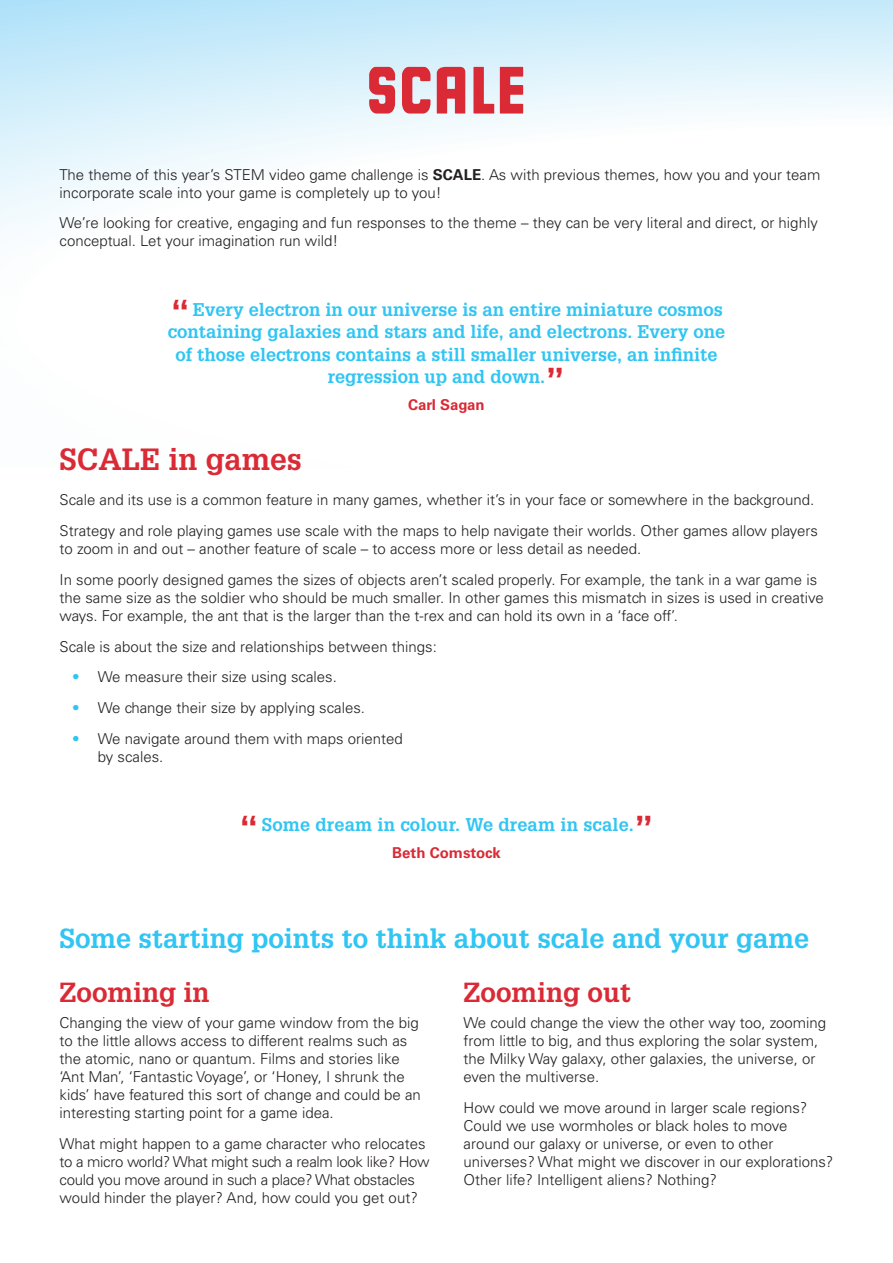
<style>
.page{position:relative;width:893px;height:1263px;background:#fff}
.page>*{position:absolute;margin:0;border:0;box-sizing:border-box;transform-origin:0 0}
.t1{font:700 72px "Berber King Caps";letter-spacing:.005em;color:#da2a35}
.t2{font:700 30px "Glypha LT Std";color:#da2a35}
.Hed_A{font:700 27px "Glypha LT Std";color:#30c5f3}
.Hed_A-2{font:700 27px "Glypha LT Std";color:#da2a35}
.t3{font:700 18px/22.5px "Glypha LT Std";color:#30c5f3;text-align:center}
.Bodycopy{font:300 15px/18px "Univers LT Std";color:#231f20}
.Bodycopy-2{font:300 15px/18px "Univers LT Std";letter-spacing:-.02em;color:#231f20}
.Indent_Body{font:300 15px/18px "Univers LT Std";color:#231f20}
.Indent_Body-2{font:700 15px "Univers LT Std";color:#da2a35}
.s1{font-weight:700}
.s2{font-size:36px;color:#da2a35}
.s3{color:#30c5f3}
</style>
<div class="page">
<svg style="left:0;top:0;width:893px;height:230px"></svg>
<p class="t1" style="left:366px;top:53px;width:163px">SCALE</p>
<p class="Bodycopy" style="left:60px;top:165px;width:762px">The theme of this year’s STEM video game challenge is <span class="s1">SCALE</span>. As with previous themes, how you and your team incorporate scale into your game is completely up to you!</p>
<p class="Bodycopy" style="left:60px;top:214px;width:760px">We’re looking for creative, engaging and fun responses to the theme – they can be very literal and direct, or highly conceptual. Let your imagination run wild!</p>
<h1 class="t3" style="left:168px;top:298px;width:559px"><span class="s2">“</span> Every electron in our universe is an entire miniature cosmos containing galaxies and stars and life, and electrons. Every one of those electrons contains a still smaller universe, an infinite regression up and down.<span class="s2">”</span></h1>
<p class="Indent_Body-2" style="left:408px;top:396px;width:78px">Carl Sagan</p>
<h1 class="t2" style="left:60px;top:441px;width:244px">SCALE in games</h1>
<p class="Bodycopy" style="left:60px;top:491px;width:756px">Scale and its use is a common feature in many games, whether it’s in your face or somewhere in the background.</p>
<p class="Bodycopy" style="left:60px;top:522px;width:760px">Strategy and role playing games use scale with the maps to help navigate their worlds. Other games allow players to zoom in and out – another feature of scale – to access more or less detail as needed.</p>
<p class="Bodycopy" style="left:60px;top:570px;width:766px">In some poorly designed games the sizes of objects aren’t scaled properly. For example, the tank in a war game is the same size as the soldier who should be much smaller. In other games this mismatch in sizes is used in creative ways. For example, the ant that is the larger than the t-rex and can hold its own in a ‘face off’.</p>
<p class="Bodycopy" style="left:60px;top:637px;width:379px">Scale is about the size and relationships between things:</p>
<p class="Indent_Body" style="left:72px;top:668px;width:266px"><span class="s3">•</span> We measure their size using scales.</p>
<p class="Indent_Body" style="left:72px;top:699px;width:294px"><span class="s3">•</span> We change their size by applying scales.</p>
<p class="Indent_Body" style="left:98px;top:729px;width:307px;text-indent:-26px"><span class="s3">•</span> We navigate around them with maps oriented by scales.</p>
<h1 class="t3" style="left:239px;top:813px;width:416px"><span class="s2">“</span> Some dream in colour. We dream in scale.<span class="s2">”</span></h1>
<h1 class="Indent_Body-2" style="left:392px;top:843px;width:110px">Beth Comstock</h1>
<p class="Hed_A" style="left:60px;top:921px;width:751px">Some starting points to think about scale and your game</p>
<p class="Hed_A-2" style="left:60px;top:975px;width:152px">Zooming in</p>
<p class="Bodycopy" style="left:60px;top:1014px;width:363px">Changing the view of your game window from the big to the little allows access to different realms such as the atomic, nano or quantum. Films and stories like ‘Ant Man’, ‘Fantastic Voyage’, or ‘Honey, I shrunk the kids’ have featured this sort of change and could be an interesting starting point for a game idea.</p>
<p class="Bodycopy-2" style="left:60px;top:1135px;width:371px">What might happen to a game character who relocates to a micro world? What might such a realm look like? How could you move around in such a place? What obstacles would hinder the player? And, how could you get out?</p>
<p class="Hed_A-2" style="left:463px;top:975px;width:169px">Zooming out</p>
<p class="Bodycopy" style="left:463px;top:1014px;width:364px">We could change the view the other way too, zooming from little to big, and thus exploring the solar system, the Milky Way galaxy, other galaxies, the universe, or even the multiverse.</p>
<p class="Bodycopy" style="left:463px;top:1099px;width:371px">How could we move around in larger scale regions?<br>Could we use wormholes or black holes to move around our galaxy or universe, or even to other universes? What might we discover in our explorations?<br>Other life? Intelligent aliens? Nothing?</p>
</div>
